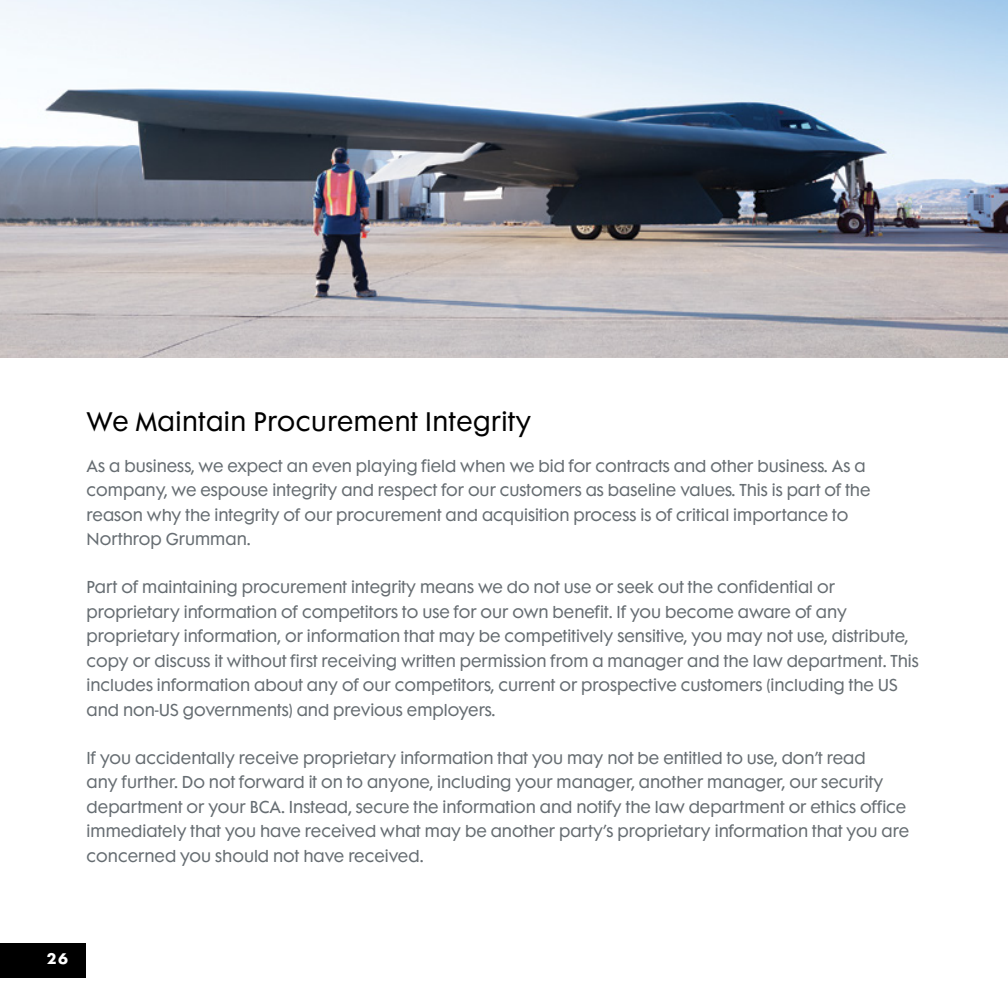
<style>
.page{position:relative;width:1008px;height:1008px;background:#fff}
.page>*{position:absolute;margin:0;border:0;box-sizing:border-box;transform-origin:0 0}
.t1{font:24.5px "Futura Maxi Std";letter-spacing:.02em;color:#000}
.t2{font:15.75px/24.5px "Futura Maxi Std";color:#666d72}
.t3{font:700 14px "Futura Maxi Std";color:#fff}
</style>
<div class="page">
<img style="left:0;top:0;width:1008px;height:358px">
<div style="left:0;top:943px;width:86px;height:34px;background:#000"></div>
<h1 class="t1" style="left:87px;top:406px;width:446px">We Maintain Procurement Integrity</h1>
<p class="t2" style="left:87px;top:453px;width:785px">As a business, we expect an even playing field when we bid for contracts and other business. As a company, we espouse integrity and respect for our customers as baseline values. This is part of the reason why the integrity of our procurement and acquisition process is of critical importance to Northrop Grumman.</p>
<p class="t2" style="left:87px;top:575px;width:834px">Part of maintaining procurement integrity means we do not use or seek out the confidential or proprietary information of competitors to use for our own benefit. If you become aware of any proprietary information, or information that may be competitively sensitive, you may not use, distribute, copy or discuss it without first receiving written permission from a manager and the law department. This includes information about any of our competitors, current or prospective customers (including the US and non-US governments) and previous employers.</p>
<p class="t2" style="left:87px;top:746px;width:824px">If you accidentally receive proprietary information that you may not be entitled to use, don’t read<br>any further. Do not forward it on to anyone, including your manager, another manager, our security department or your BCA. Instead, secure the information and notify the law department or ethics office immediately that you have received what may be another party’s proprietary information that you are concerned you should not have received.</p>
<p class="t3" style="left:47px;top:949px;width:23px">26</p>
</div>
